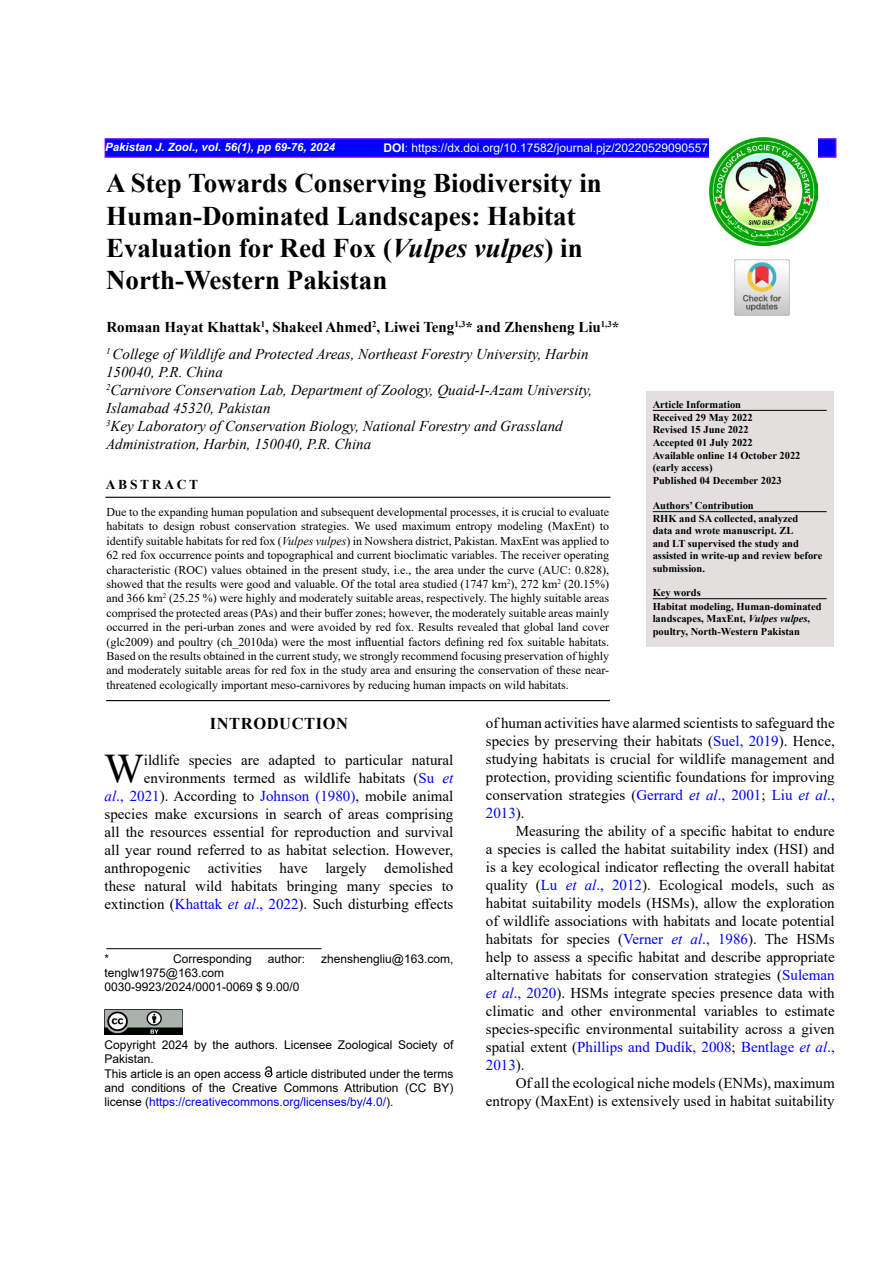
<style>
.page{position:relative;width:893px;height:1263px;background:#fff}
.page>*{position:absolute;margin:0;border:0;box-sizing:border-box;transform-origin:0 0}
.t1{font:42.15px "Times New Roman";color:#000}
.t2{font:700 27px/32.4px "Times New Roman";color:#000}
.t3{font:700 16.5px "Times New Roman";letter-spacing:.035em;color:#000}
.t4{font:15px/18px "Times New Roman";color:#000;text-align:right}
.t5{font:italic 15px/18px "Times New Roman";color:#000}
.t6{font:700 13.5px "Times New Roman";letter-spacing:.2em;color:#000}
.t7{font:12px/14.4px "Times New Roman";color:#000;text-align:justify}
.t8{font:12px/14.4px "Arial";color:#000}
.t9{font:12px "Arial";color:#fff}
.t10{font:italic 700 11.4px "Arial";color:#fff}
.t11{font:700 10.5px/12.6px "Times New Roman";color:#000}
.s1{font-weight:700}
.s2{font-style:italic}
.s3{font-weight:700;font-style:normal}
.s4{color:#00f}
.s5{font-style:italic;color:#00f}
</style>
<div class="page">
<div style="left:105px;top:138px;width:731px;height:20px;background:#00f;border:2px solid #60f"></div>
<img style="left:709px;top:138px;width:108px;height:108px">
<div style="left:646px;top:391px;width:187px;height:255px;background:#e2e0df"></div>
<hr style="left:653px;top:511px;width:174px;height:1px;background:#000">
<hr style="left:105px;top:497px;width:505px;height:1px;background:#000">
<hr style="left:106px;top:700px;width:504px;height:1px;background:#000">
<hr style="left:653px;top:410px;width:174px;height:1px;background:#000">
<img style="left:105px;top:1009px;width:77px;height:25px">
<svg style="left:265px;top:1066px;width:7px;height:11px"></svg>
<hr style="left:106px;top:948px;width:215px;height:1px;background:#000">
<hr style="left:653px;top:598px;width:174px;height:1px;background:#000">
<img style="left:734px;top:260px;width:56px;height:55px">
<p class="t10" style="left:105px;top:139px;width:232px">Pakistan J. Zool., vol. 56(1), pp 69-76, 2024</p>
<p class="t9" style="left:383px;top:139px;width:326px"><span class="s1">DOI</span>: https://dx.doi.org/10.17582/journal.pjz/20220529090557</p>
<h2 class="t2" style="left:106px;top:166px;width:497px">A Step Towards Conserving Biodiversity in Human-Dominated Landscapes: Habitat Evaluation for Red Fox (<span class="s2">Vulpes vulpes</span>) in North-Western Pakistan</h2>
<p class="t5" style="left:106px;top:313px;width:515px;line-height:26.5px"><span class="s3">Romaan Hayat Khattak</span><sup>1</sup><span class="s3">, Shakeel Ahmed</span><sup>2</sup><span class="s3">, Liwei Teng</span><sup>1,3</sup><span class="s3">* and Zhensheng Liu</span><sup>1,3</sup><span class="s3">*<br></span><sup>1</sup> College of Wildlife and Protected Areas, Northeast Forestry University, Harbin</p>
<p class="t5" style="left:106px;top:362px;width:488px">150040, P.R. China<br><sup>2</sup>Carnivore Conservation Lab, Department of Zoology, Quaid-I-Azam University, Islamabad 45320, Pakistan<br><sup>3</sup>Key Laboratory of Conservation Biology, National Forestry and Grassland Administration, Harbin, 150040, P.R. China</p>
<p class="t11" style="left:653px;top:398px;width:149px">Article Information<br>Received 29 May 2022<br>Revised 15 June 2022<br>Accepted 01 July 2022<br>Available online 14 October 2022 (early access)<br>Published 04 December 2023</p>
<p class="t11" style="left:653px;top:499px;width:171px">Authors’ Contribution<br>RHK and SA collected, analyzed<br>data and wrote manuscript. ZL<br>and LT supervised the study and assisted in write-up and review before submission.</p>
<p class="t11" style="left:653px;top:585px;width:170px;line-height:14.1px">Key words<br>Habitat modeling, Human-dominated</p>
<p class="t11" style="left:653px;top:612px;width:159px">landscapes, MaxEnt, <span class="s2">Vulpes vulpes</span>, poultry, North-Western Pakistan</p>
<p class="t6" style="left:106px;top:475px;width:94px">ABSTRACT</p>
<p class="t7" style="left:107px;top:504px;width:504px">Due to the expanding human population and subsequent developmental processes, it is crucial to evaluate habitats to design robust conservation strategies. We used maximum entropy modeling (MaxEnt) to identify suitable habitats for red fox (<span class="s2">Vulpes vulpes</span>) in Nowshera district, Pakistan. MaxEnt was applied to 62 red fox occurrence points and topographical and current bioclimatic variables. The receiver operating characteristic (ROC) values obtained in the present study, i.e., the area under the curve (AUC: 0.828), showed that the results were good and valuable. Of the total area studied (1747 km<sup>2</sup>), 272 km<sup>2</sup> (20.15%) and 366 km<sup>2</sup> (25.25 %) were highly and moderately suitable areas, respectively. The highly suitable areas comprised the protected areas (PAs) and their buffer zones; however, the moderately suitable areas mainly occurred in the peri-urban zones and were avoided by red fox. Results revealed that global land cover (glc2009) and poultry (ch_2010da) were the most influential factors defining red fox suitable habitats.<br>Based on the results obtained in the current study, we strongly recommend focusing preservation of highly and moderately suitable areas for red fox in the study area and ensuring the conservation of these near&shy;threatened ecologically important meso-carnivores by reducing human impacts on wild habitats.</p>
<p class="t3" style="left:210px;top:711px;width:140px">INTRODUCTION</p>
<h1 class="t1" style="left:104px;top:739px;width:41px">W</h1>
<p class="t4" style="left:486px;top:713px;width:350px;text-align:justify">of human activities have alarmed scientists to safeguard the species by preserving their habitats (<span class="s4">Suel, 2019</span>). Hence, studying habitats is crucial for wildlife management and protection, providing scientific foundations for improving conservation strategies (<span class="s4">Gerrard</span> <span class="s5">et al</span><span class="s4">., 2001</span>; <span class="s4">Liu</span> <span class="s5">et al</span><span class="s4">., 2013</span>).</p>
<p class="t4" style="left:486px;top:821px;width:350px;text-align:justify;text-indent:30px">Measuring the ability of a specific habitat to endure a species is called the habitat suitability index (HSI) and is a key ecological indicator reflecting the overall habitat quality (<span class="s4">Lu</span> <span class="s5">et al</span><span class="s4">., 2012</span>). Ecological models, such as habitat suitability models (HSMs), allow the exploration of wildlife associations with habitats and locate potential habitats for species (<span class="s4">Verner</span> <span class="s5">et al</span><span class="s4">., 1986</span>). The HSMs help to assess a specific habitat and describe appropriate alternative habitats for conservation strategies (<span class="s4">Suleman </span><span class="s5">et al</span><span class="s4">., 2020</span>). HSMs integrate species presence data with climatic and other environmental variables to estimate species-specific environmental suitability across a given spatial extent (<span class="s4">Phillips and Dudík, 2008</span>; <span class="s4">Bentlage</span> <span class="s5">et al</span><span class="s4">., 2013</span>).</p>
<p class="t4" style="left:486px;top:1073px;width:350px">Of all the ecological niche models (ENMs), maximum entropy (MaxEnt) is extensively used in habitat suitability</p>
<p class="t4" style="left:105px;top:750px;width:350px">ildlife species are adapted to particular natural environments termed as wildlife habitats (<span class="s4">Su</span> <span class="s5">et<br>al</span><span class="s4">., 2021</span>). According to <span class="s4">Johnson (1980)</span>, mobile animal species make excursions in search of areas comprising all the resources essential for reproduction and survival all year round referred to as habitat selection. However, anthropogenic activities have largely demolished these natural wild habitats bringing many species to extinction (<span class="s4">Khattak</span> <span class="s5">et al</span><span class="s4">., 2022</span>). Such disturbing effects</p>
<p class="t8" style="left:105px;top:951px;width:6px">*</p>
<p class="t8" style="left:173px;top:951px;width:80px">Corresponding</p>
<p class="t8" style="left:268px;top:951px;width:39px">author:</p>
<p class="t8" style="left:321px;top:951px;width:134px">zhenshengliu@163.com,</p>
<p class="t8" style="left:105px;top:965px;width:196px">tenglw1975@163.com<br>0030-9923/2024/0001-0069 $ 9.00/0</p>
<p class="t8" style="left:105px;top:1037px;width:350px">Copyright 2024 by the authors. Licensee Zoological Society of Pakistan.<br>This article is an open access article distributed under the terms and conditions of the Creative Commons Attribution (CC BY) license (<span class="s4">https://creativecommons.org/licenses/by/4.0/</span>).</p>
</div>
